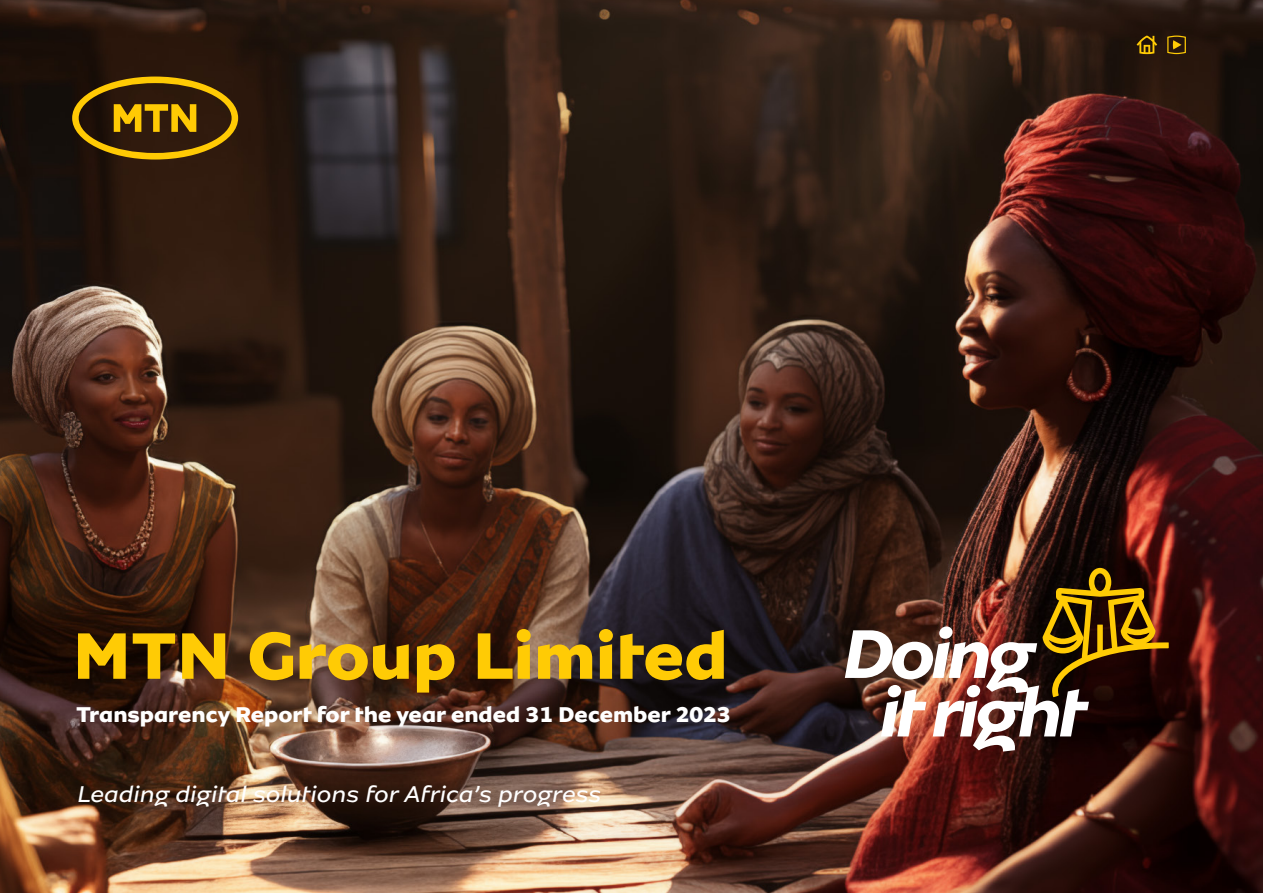
<style>
.page{position:relative;width:1263px;height:893px;background:#fff}
.page>*{position:absolute;margin:0;border:0;box-sizing:border-box;transform-origin:0 0}
.t1{font:800 69px "MTN Brighter Sans";color:#ffcb05}
.t2{font:italic 24px "MTN Brighter Sans";color:#fff}
.t3{font:800 22.5px "MTN Brighter Sans";color:#fff}
</style>
<div class="page">
<img style="left:0;top:0;width:1263px;height:893px">
<img style="left:845px;top:568px;width:324px;height:184px">
<svg style="left:72px;top:77px;width:166px;height:83px;background:#634709"></svg>
<svg style="left:1136px;top:36px;width:21px;height:18px"></svg>
<svg style="left:1167px;top:36px;width:19px;height:18px"></svg>
<h1 class="t1" style="left:73px;top:611px;width:657px">MTN Group Limited</h1>
<p class="t3" style="left:77px;top:700px;width:655px">Transparency Report for the year ended 31 December 2023</p>
<p class="t2" style="left:77px;top:780px;width:525px">Leading digital solutions for Africa’s progress</p>
</div>
